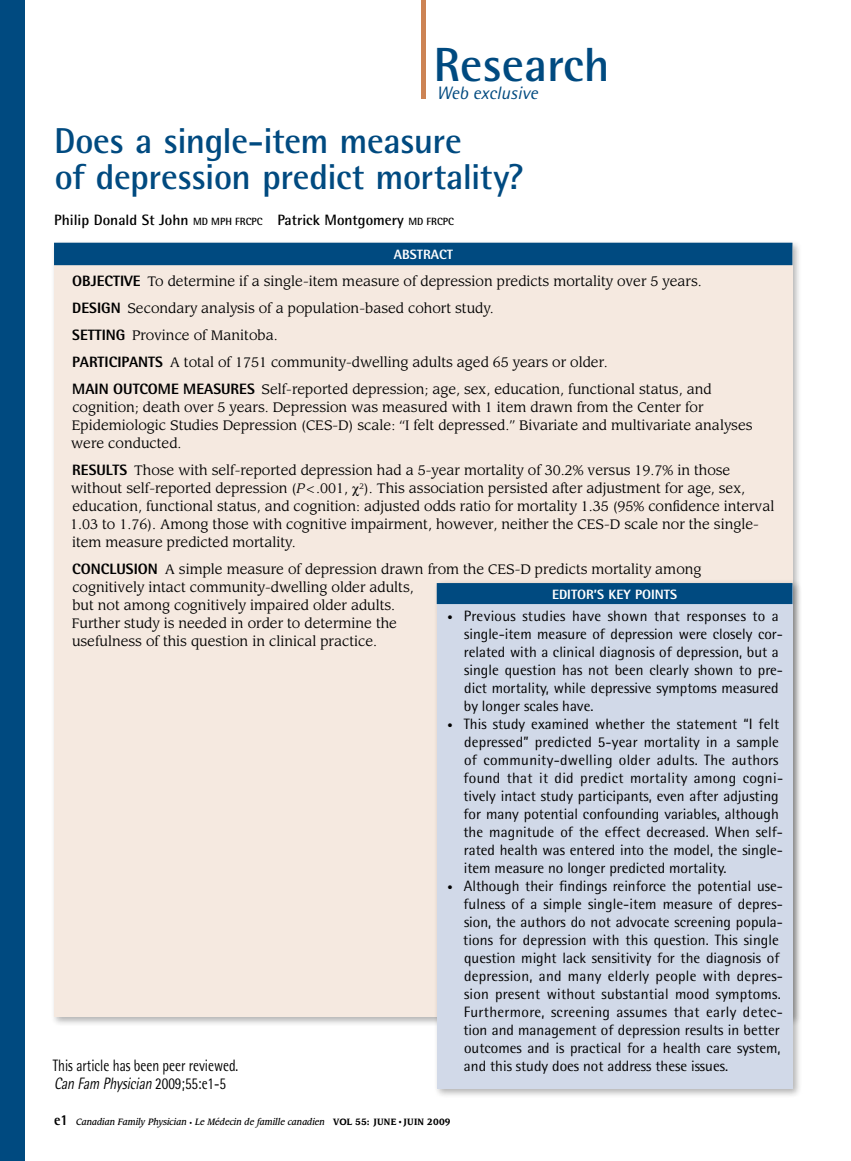
<style>
.page{position:relative;width:851px;height:1161px;background:#fff}
.page>*{position:absolute;margin:0;border:0;box-sizing:border-box;transform-origin:0 0}
.t1{font:700 48px "Rotis Semi Sans Std";color:#004a80}
.t2{font:700 36px/36px "Rotis Semi Sans Std";letter-spacing:-.015em;color:#004a80}
.t3{font:italic 18px "Rotis Semi Sans Std";color:#004a80}
.t4{font:16.5px "Rotis Semi Sans Std";color:#000;scale:.8 1}
.t5{font:italic 16.5px "Rotis Semi Sans Std";color:#000;scale:.8 1}
.t6{font:15px/18px "Rotis Semi Sans Std";color:#000}
.t7{font:700 15px "Rotis Semi Sans Std";color:#000}
.t8{font:13.5px/18px "Leawood Std";color:#000}
.t9{font:800 13.5px "Rotis Semi Sans Std";color:#fff}
.t10{font:italic 500 9px "Leawood Std";color:#000;scale:.9 1}
.s1{font-size:10.5px}
.s2{font-family:"Rotis Semi Sans Std";font-weight:800;font-size:15px}
.s3{font-style:italic}
.s4{font-style:normal}
.s5{font-family:"Rotis Semi Sans Std";font-weight:800;font-style:normal;font-size:15px}
.s6{font-style:normal;font-size:6px}
.s7{font-weight:700;font-style:normal}
.s8{font-family:"Times";font-weight:400;font-style:normal}
</style>
<div class="page">
<div style="left:0;top:0;width:24px;height:1161px;background:#004a80"></div>
<div style="left:50px;top:239px;width:751px;height:787px;background:#000;opacity:.3"></div>
<div style="left:54px;top:243px;width:738px;height:774px;background:#f5e9e0"></div>
<div style="left:421px;top:0;width:5px;height:99px;background:#cc8354"></div>
<div style="left:54px;top:243px;width:738px;height:22px;background:#004a80"></div>
<div style="left:433px;top:579px;width:369px;height:520px;background:#000;opacity:.3"></div>
<div style="left:436px;top:585px;width:356px;height:504px;background:#d1d9e8"></div>
<div style="left:436px;top:583px;width:356px;height:21px;background:#004a80"></div>
<h1 class="t1" style="left:433px;top:35px;width:177px">Research</h1>
<h3 class="t3" style="left:436px;top:82px;width:102px">Web exclusive</h3>
<h2 class="t2" style="left:54px;top:122px;width:471px">Does a single-item measure<br>of depression predict mortality?</h2>
<p class="t7" style="left:54px;top:211px;width:401px">Philip Donald St John <span class="s1">MD MPH FRCPC</span> Patrick Montgomery <span class="s1">MD FRCPC</span></p>
<p class="t9" style="left:394px;top:246px;width:61px">ABSTRACT</p>
<p class="t8" style="left:72px;top:268px;width:641px;line-height:27px"><span class="s2">OBJECTIVE</span> To determine if a single-item measure of depression predicts mortality over 5 years.<br><span class="s2">DESIGN</span> Secondary analysis of a population-based cohort study.<br><span class="s2">SETTING</span> Province of Manitoba.<br><span class="s2">PARTICIPANTS</span> A total of 1751 community-dwelling adults aged 65 years or older.<br><span class="s2">MAIN OUTCOME MEASURES</span> Self-reported depression; age, sex, education, functional status, and</p>
<p class="t8" style="left:71px;top:399px;width:682px">cognition; death over 5 years. Depression was measured with 1 item drawn from the Center for<br>Epidemiologic Studies Depression (CES-D) scale: “I felt depressed.” Bivariate and multivariate analyses were conducted.</p>
<p class="t8" style="left:70px;top:462px;width:705px"><span class="s2">RESULTS</span> Those with self-reported depression had a 5-year mortality of 30.2% versus 19.7% in those without self-reported depression (<span class="s3">P</span>&lt;.001, <sup>2</sup>). This association persisted after adjustment for age, sex, education, functional status, and cognition: adjusted odds ratio for mortality 1.35 (95% confidence interval 1.03 to 1.76). Among those with cognitive impairment, however, neither the CES-D scale nor the single&shy;item measure predicted mortality.</p>
<p class="t8" style="left:72px;top:561px;width:631px"><span class="s2">CONCLUSION</span> A simple measure of depression drawn from the CES-D predicts mortality among cognitively intact community-dwelling older adults,<br>but not among cognitively impaired older adults.<br>Further study is needed in order to determine the<br>usefulness of this question in clinical practice.</p>
<p class="t9" style="left:552px;top:586px;width:127px">EDITOR’S KEY POINTS</p>
<p class="t6" style="left:464px;top:607px;width:321px;text-indent:-16px"><span class="s1">•</span> Previous studies have shown that responses to a single-item measure of depression were closely cor&shy;related with a clinical diagnosis of depression, but a single question has not been clearly shown to pre&shy;dict mortality, while depressive symptoms measured by longer scales have.</p>
<p class="t6" style="left:463px;top:715px;width:321px;text-indent:-16px"><span class="s1">•</span> This study examined whether the statement “I felt depressed” predicted 5-year mortality in a sample of community-dwelling older adults. The authors found that it did predict mortality among cogni&shy;tively intact study participants, even after adjusting for many potential confounding variables, although the magnitude of the effect decreased. When self&shy;rated health was entered into the model, the single&shy;item measure no longer predicted mortality.</p>
<p class="t6" style="left:463px;top:877px;width:321px;text-indent:-16px"><span class="s1">•</span> Although their findings reinforce the potential use&shy;fulness of a simple single-item measure of depres&shy;sion, the authors do not advocate screening popula&shy;tions for depression with this question. This single question might lack sensitivity for the diagnosis of depression, and many elderly people with depres&shy;sion present without substantial mood symptoms.<br>Furthermore, screening assumes that early detec&shy;tion and management of depression results in better outcomes and is practical for a health care system,</p>
<p class="t4" style="left:53px;top:1056px;width:233px">This article has been peer reviewed.</p>
<p class="t6" style="left:464px;top:1057px;width:265px">and this study does not address these issues.</p>
<p class="t5" style="left:54px;top:1074px;width:217px">CanFamPhysician<span class="s4">2009;55:e1-5</span></p>
<p class="t10" style="left:54px;top:1116px;width:442px"><span class="s5">e1</span> Canadian Family Physician <span class="s6">•</span> Le Médecin de famille canadien <span class="s7">Vol 55: JUNE</span> <span class="s8">•</span> <span class="s7">JUIN 2009</span></p>
</div>
